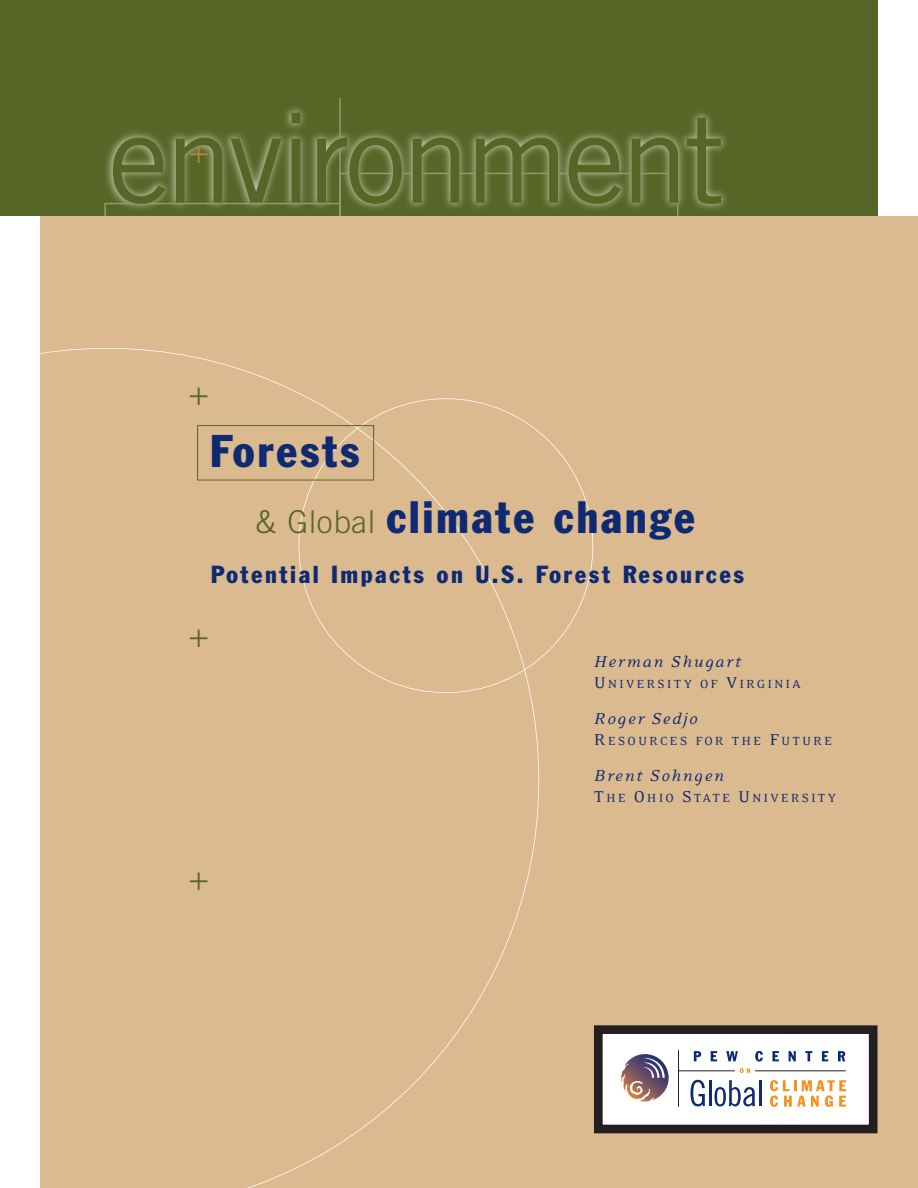
<style>
.page{position:relative;width:918px;height:1188px;background:#fff}
.page>*{position:absolute;margin:0;border:0;box-sizing:border-box;transform-origin:0 0}
.t1{font:123px "Trade Gothic";letter-spacing:-.035em;color:#566627}
.t2{font:condensed 45px "Franklin Gothic BT";letter-spacing:.055em;color:#0e2a72}
.t3{font:300 30px "Akzidenz Grotesk BE";color:#566627}
.t4{font:300 30px "Akzidenz Grotesk BE";color:#ba853d}
.t5{font:condensed 24.3px "Franklin Gothic BT";letter-spacing:.1em;color:#0e2a72}
.t6{font:italic 18px "Eidetic Serif";letter-spacing:.07em;color:#0e2a72}
.t7{font:13.5px "Eidetic Serif";letter-spacing:.15em;color:#0e2a72}
.s1{font-family:"Trade Gothic";font-weight:300;font-stretch:normal;font-size:31.5px;color:#566627}
.s2{font-size:18px}
</style>
<div class="page">
<img style="left:0;top:0;width:878px;height:216px">
<div style="left:104px;top:203px;width:237px;height:116px;border:2px solid #919c6d"></div>
<hr style="left:339px;top:98px;width:2px;height:216px;background:#919c6d">
<div style="left:339px;top:173px;width:339px;height:90px;border:2px solid #919c6d"></div>
<div style="left:40px;top:216px;width:878px;height:972px;background:#dcba90"></div>
<div style="left:598px;top:1030px;width:275px;height:99px;background:#fff"></div>
<div style="left:594px;top:1025px;width:284px;height:108px;border:9px solid #231f20"></div>
<svg style="left:838px;top:1051px;width:7px;height:10px"></svg>
<hr style="left:678px;top:1050px;width:1px;height:57px;background:#231f20">
<svg style="left:691px;top:1080px;width:14px;height:26px"></svg>
<hr style="left:709px;top:1080px;width:2px;height:26px;background:#0e2a72">
<svg style="left:714px;top:1080px;width:41px;height:26px"></svg>
<hr style="left:759px;top:1080px;width:3px;height:26px;background:#0e2a72">
<svg style="left:770px;top:1080px;width:76px;height:27px"></svg>
<hr style="left:679px;top:1071px;width:56px;height:1px;background:#231f20">
<svg style="left:740px;top:1068px;width:10px;height:5px"></svg>
<hr style="left:755px;top:1071px;width:91px;height:1px;background:#231f20">
<svg style="left:694px;top:1051px;width:7px;height:10px"></svg>
<svg style="left:711px;top:1051px;width:6px;height:10px"></svg>
<svg style="left:726px;top:1051px;width:12px;height:10px"></svg>
<svg style="left:755px;top:1051px;width:8px;height:11px"></svg>
<svg style="left:772px;top:1051px;width:7px;height:10px"></svg>
<svg style="left:789px;top:1051px;width:7px;height:10px"></svg>
<svg style="left:805px;top:1051px;width:7px;height:10px"></svg>
<svg style="left:822px;top:1051px;width:6px;height:10px"></svg>
<svg style="left:621px;top:1054px;width:29px;height:45px"></svg>
<svg style="left:40px;top:348px;width:499px;height:840px"></svg>
<div style="left:197px;top:425px;width:177px;height:55px;border:1px solid #566627"></div>
<h1 class="t1" style="left:108px;top:115px;width:619px">environment</h1>
<h3 class="t4" style="left:189px;top:142px;width:22px">+</h3>
<h3 class="t3" style="left:189px;top:384px;width:22px">+</h3>
<h2 class="t2" style="left:210px;top:435px;width:152px">Forests</h2>
<h2 class="t2" style="left:255px;top:501px;width:441px"><span class="s1">&amp; Global</span> climate change</h2>
<h3 class="t5" style="left:211px;top:566px;width:535px">Potential Impacts on U.S. Forest Resources</h3>
<h3 class="t3" style="left:189px;top:626px;width:22px">+</h3>
<h3 class="t3" style="left:189px;top:868px;width:22px">+</h3>
<h3 class="t6" style="left:594px;top:650px;width:148px">Herman Shugart</h3>
<p class="t7" style="left:594px;top:675px;width:209px"><span class="s2">U</span>NIVERSITY OF <span class="s2">V</span>IRGINIA</p>
<h3 class="t6" style="left:594px;top:707px;width:105px">Roger Sedjo</h3>
<p class="t7" style="left:594px;top:732px;width:240px"><span class="s2">R</span>ESOURCES FOR THE <span class="s2">F</span>UTURE</p>
<h3 class="t6" style="left:594px;top:764px;width:132px">Brent Sohngen</h3>
<p class="t7" style="left:594px;top:789px;width:244px"><span class="s2">T</span>HE <span class="s2">O</span>HIO <span class="s2">S</span>TATE <span class="s2">U</span>NIVERSITY</p>
</div>
